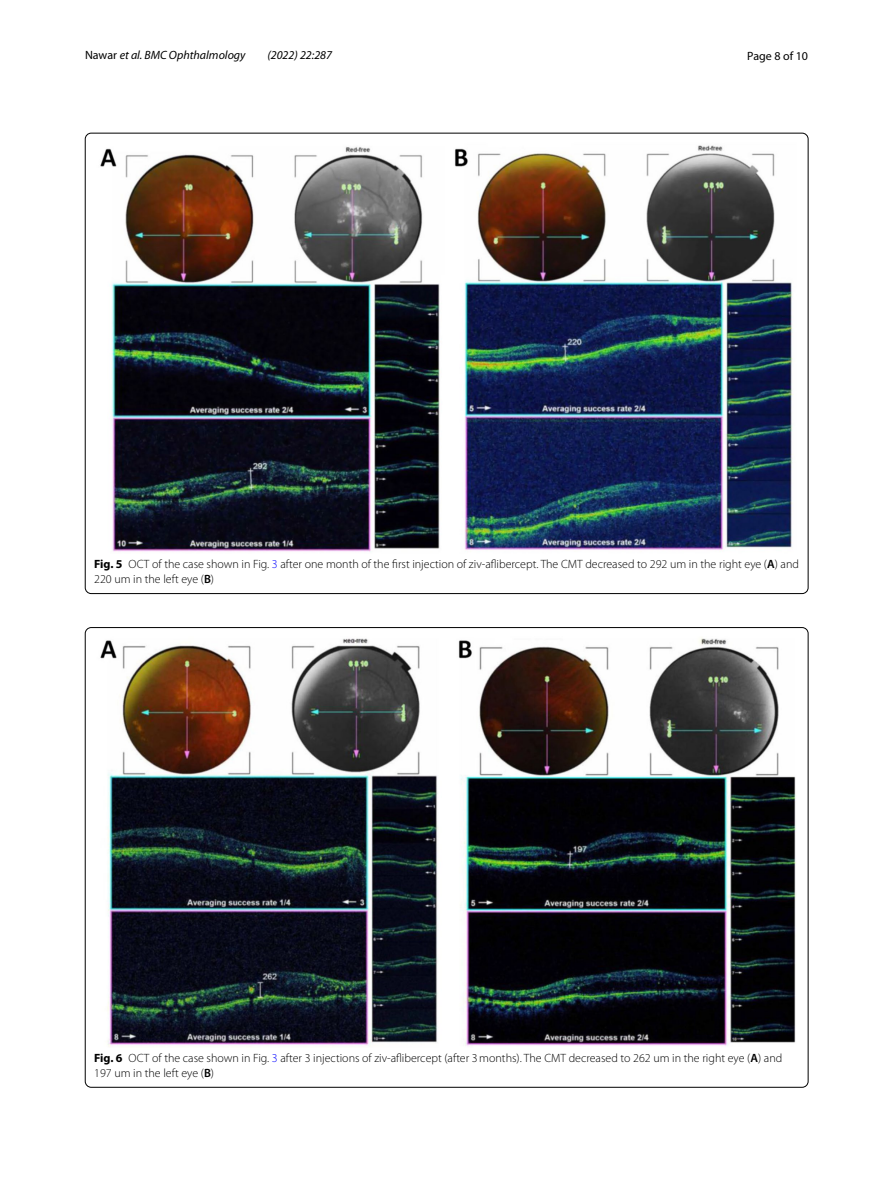
<style>
.page{position:relative;width:893px;height:1187px;background:#fff}
.page>*{position:absolute;margin:0;border:0;box-sizing:border-box;transform-origin:0 0}
.t1{font:300 12px/15px "Myriad Pro";color:#000}
.t2{font:italic 12px "Myriad Pro";color:#000}
.t3{font:12px "Myriad Pro";color:#000}
.s1{font-style:normal}
.s2{font-weight:700}
.s3{color:#00f}
.s4{font-weight:600}
</style>
<div class="page">
<img style="left:100px;top:145px;width:693px;height:407px">
<img style="left:100px;top:638px;width:696px;height:408px">
<p class="t2" style="left:85px;top:48px;width:162px"><span class="s1">Nawar</span> et al. BMC Ophthalmology</p>
<p class="t2" style="left:267px;top:48px;width:66px">(2022) 22:287</p>
<p class="t3" style="left:747px;top:48px;width:62px">Page 8 of 10</p>
<p class="t1" style="left:94px;top:557px;width:706px"><span class="s2">Fig. 5</span> OCT of the case shown in Fig. <span class="s3">3</span> after one month of the first injection of ziv-aflibercept. The CMT decreased to 292 um in the right eye (<span class="s4">A</span>) and<br>220 um in the left eye (<span class="s4">B</span>)</p>
<p class="t1" style="left:94px;top:1050px;width:690px"><span class="s2">Fig. 6</span> OCT of the case shown in Fig. <span class="s3">3</span> after 3 injections of ziv-aflibercept (after 3months). The CMT decreased to 262 um in the right eye (<span class="s4">A</span>) and<br>197 um in the left eye (<span class="s4">B</span>)</p>
</div>
